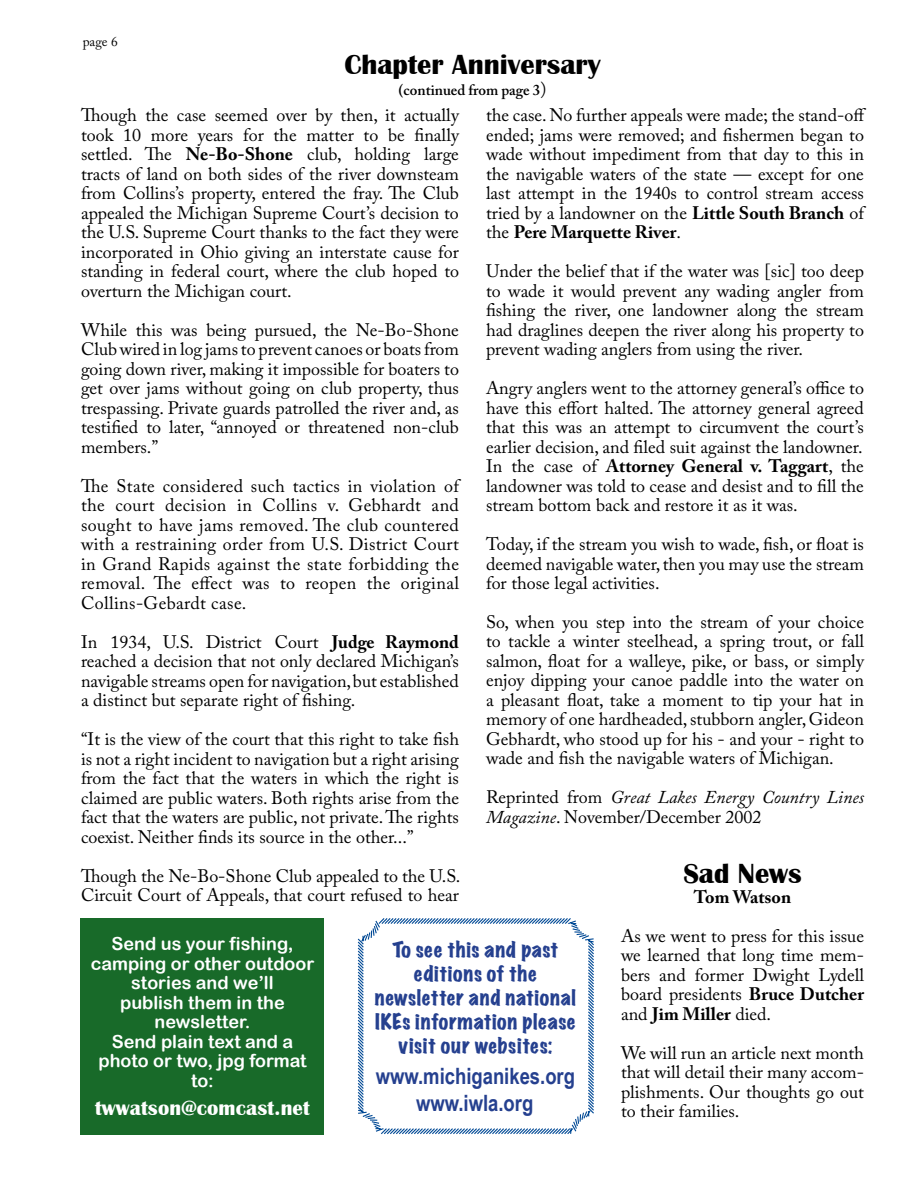
<style>
.page{position:relative;width:918px;height:1188px;background:#fff}
.page>*{position:absolute;margin:0;border:0;box-sizing:border-box;transform-origin:0 0}
.t1{font:700 28.5px "Britannic";color:#000}
.t2{font:700 22.5px/27px "Arial Narrow";color:#25408f;text-align:center}
.t3{font:700 21px "Britannic";letter-spacing:.01em;color:#fff}
.t4{font:expanded 19.5px/24px "Marker Felt";letter-spacing:.035em;color:#25408f;text-align:center}
.t5{font:18px/19.5px "Adobe Caslon Pro";color:#000;text-align:justify}
.t6{font:18px/19.5px "Arial Rounded MT Bold";color:#fff;text-align:center}
.t7{font:italic 18px/19.5px "Adobe Caslon Pro";color:#000}
.t8{font:700 18px "Adobe Caslon Pro";color:#000}
.t9{font:600 15px "Adobe Caslon Pro";color:#000}
.t10{font:13.5px "Adobe Caslon Pro";color:#000}
.s1{font-weight:400;font-size:18px}
.s2{font-weight:700}
.s3{font-style:normal}
</style>
<div class="page">
<svg style="left:357px;top:918px;width:237px;height:217px"></svg>
<div style="left:81px;top:918px;width:243px;height:216px;background:#186a29"></div>
<p class="t10" style="left:83px;top:34px;width:37px">page 6</p>
<h1 class="t1" style="left:344px;top:48px;width:258px">Chapter Anniversary</h1>
<p class="t9" style="left:399px;top:81px;width:149px">(continued from page 3<span class="s1">)</span></p>
<p class="t5" style="left:81px;top:105px;width:380px">Though the case seemed over by then, it actually took 10 more years for the matter to be finally settled. The <span class="s2">Ne-Bo-Shone</span> club, holding large tracts of land on both sides of the river downsteam from Collins’s property, entered the fray. The Club appealed the Michigan Supreme Court’s decision to the U.S. Supreme Court thanks to the fact they were incorporated in Ohio giving an interstate cause for standing in federal court, where the club hoped to overturn the Michigan court.</p>
<p class="t5" style="left:81px;top:320px;width:380px">While this was being pursued, the Ne-Bo-Shone Club wired in log jams to prevent canoes or boats from going down river, making it impossible for boaters to get over jams without going on club property, thus trespassing. Private guards patrolled the river and, as testified to later, “annoyed or threatened non-club members.”</p>
<p class="t5" style="left:81px;top:476px;width:380px">The State considered such tactics in violation of the court decision in Collins v. Gebhardt and sought to have jams removed. The club countered with a restraining order from U.S. District Court in Grand Rapids against the state forbidding the removal. The effect was to reopen the original Collins-Gebardt case.</p>
<p class="t5" style="left:81px;top:632px;width:380px">In 1934, U.S. District Court <span class="s2">Judge Raymond </span>reached a decision that not only declared Michigan’s navigable streams open for navigation, but established a distinct but separate right of fishing.</p>
<p class="t5" style="left:81px;top:729px;width:380px">“It is the view of the court that this right to take fish is not a right incident to navigation but a right arising from the fact that the waters in which the right is claimed are public waters. Both rights arise from the fact that the waters are public, not private. The rights coexist. Neither finds its source in the other...”</p>
<p class="t5" style="left:81px;top:866px;width:381px">Though the Ne-Bo-Shone Club appealed to the U.S.<br>Circuit Court of Appeals, that court refused to hear</p>
<p class="t5" style="left:486px;top:105px;width:382px;text-align:left">the case. No further appeals were made; the stand-off ended; jams were removed; and fishermen began to wade without impediment from that day to this in the navigable waters of the state — except for one last attempt in the 1940s to control stream access tried by a landowner on the <span class="s2">Little South Branch</span> of the <span class="s2">Pere Marquette River</span>.</p>
<p class="t5" style="left:486px;top:261px;width:380px">Under the belief that if the water was [sic] too deep to wade it would prevent any wading angler from fishing the river, one landowner along the stream had draglines deepen the river along his property to prevent wading anglers from using the river.</p>
<p class="t5" style="left:486px;top:378px;width:379px">Angry anglers went to the attorney general’s office to have this effort halted. The attorney general agreed that this was an attempt to circumvent the court’s earlier decision, and filed suit against the landowner.<br>In the case of <span class="s2">Attorney General v. Taggart</span>, the landowner was told to cease and desist and to fill the stream bottom back and restore it as it was.</p>
<p class="t5" style="left:486px;top:534px;width:380px">Today, if the stream you wish to wade, fish, or float is deemed navigable water, then you may use the stream for those legal activities.</p>
<p class="t5" style="left:486px;top:612px;width:380px">So, when you step into the stream of your choice to tackle a winter steelhead, a spring trout, or fall salmon, float for a walleye, pike, or bass, or simply enjoy dipping your canoe paddle into the water on a pleasant float, take a moment to tip your hat in memory of one hardheaded, stubborn angler, Gideon Gebhardt, who stood up for his - and your - right to wade and fish the navigable waters of Michigan.</p>
<p class="t7" style="left:486px;top:788px;width:380px"><span class="s3">Reprinted from</span> Great Lakes Energy Country Lines<br>Magazine<span class="s3">. November/December 2002</span></p>
<h1 class="t1" style="left:683px;top:858px;width:120px">Sad News</h1>
<p class="t8" style="left:694px;top:886px;width:99px">Tom Watson</p>
<p class="t5" style="left:621px;top:926px;width:245px">As we went to press for this issue we learned that long time mem&shy;bers and former Dwight Lydell board presidents <span class="s2">Bruce Dutcher </span>and <span class="s2">Jim Miller</span> died.</p>
<p class="t5" style="left:621px;top:1043px;width:245px">We will run an article next month that will detail their many accom&shy;plishments. Our thoughts go out to their families.</p>
<p class="t6" style="left:91px;top:934px;width:225px">Send us your fishing, camping or other outdoor stories and we’ll<br>publish them in the newsletter.<br>Send plain text and a photo or two, jpg format to:</p>
<p class="t3" style="left:95px;top:1096px;width:216px">twwatson@comcast.net</p>
<p class="t4" style="left:375px;top:939px;width:203px">To see this and past editions of the newsletter and national<br>IKEs information please visit our websites:</p>
<p class="t2" style="left:376px;top:1062px;width:201px">www.michiganikes.org www.iwla.org</p>
</div>
